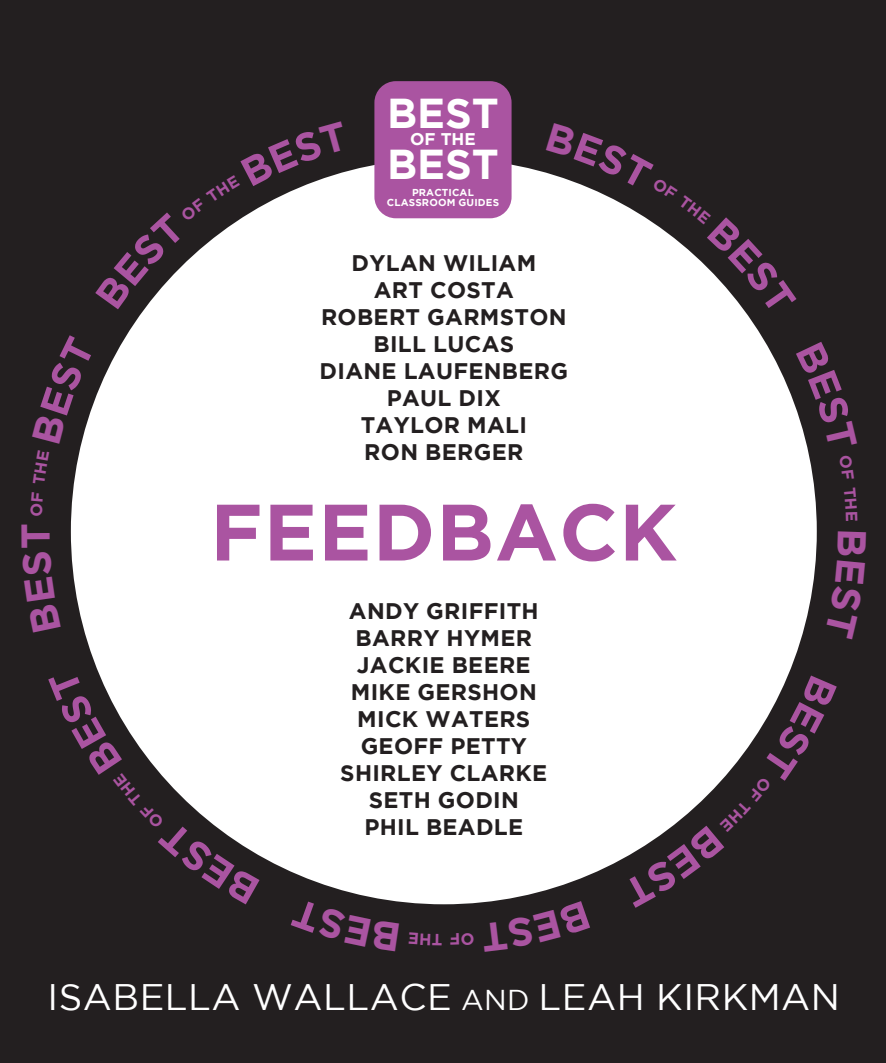
<style>
.page{position:relative;width:886px;height:1063px;background:#231f20}
.page>*{position:absolute;margin:0;border:0;box-sizing:border-box;transform-origin:0 0}
.t1{font:700 79.75px "Gotham";letter-spacing:.015em;color:#aa54a1}
.t2{font:700 41.75px "Gotham";color:#fff}
.t3{font:700 40px "Gotham";color:#aa54a1}
.t4{font:36.75px "Gotham";letter-spacing:.015em;color:#fff}
.t5{font:700 22.5px/27px "Gotham";letter-spacing:.015em;color:#231f20;text-align:center}
.t6{font:700 17px "Gotham";color:#fff}
.t7{font:700 10px/10px "Gotham";letter-spacing:.015em;color:#fff;text-align:center}
.s1{font-size:28.75px}
</style>
<div class="page">
<div style="left:71px;top:159px;width:746px;height:745px;background:#fff;border-radius:50%"></div>
<div style="left:374px;top:81px;width:137px;height:137px;background:#aa54a1;border-radius:21px"></div>
<svg style="left:546px;top:172px;width:202px;height:143px"></svg>
<svg style="left:796px;top:408px;width:18px;height:72px"></svg>
<svg style="left:622px;top:676px;width:166px;height:183px"></svg>
<svg style="left:97px;top:669px;width:162px;height:187px"></svg>
<svg style="left:81px;top:399px;width:14px;height:44px"></svg>
<svg style="left:144px;top:171px;width:204px;height:138px"></svg>
<h2 class="t2" style="left:387px;top:89px;width:113px">BEST</h2>
<p class="t6" style="left:410px;top:129px;width:67px">OF THE</p>
<h2 class="t2" style="left:387px;top:140px;width:113px">BEST</h2>
<p class="t7" style="left:387px;top:187px;width:114px">PRACTICAL<br>CLASSROOM GUIDES</p>
<h3 class="t3" style="left:12px;top:549px;width:28px;rotate:-90deg">T</h3>
<p class="t5" style="left:320px;top:249px;width:250px">DYLAN WILIAM<br>ART COSTA<br>ROBERT GARMSTON<br>BILL LUCAS<br>DIANE LAUFENBERG<br>PAUL DIX<br>TAYLOR MALI<br>RON BERGER</p>
<h1 class="t1" style="left:210px;top:486px;width:469px">FEEDBACK</h1>
<p class="t5" style="left:340px;top:597px;width:209px">ANDY GRIFFITH<br>BARRY HYMER<br>JACKIE BEERE<br>MIKE GERSHON<br>MICK WATERS<br>GEOFF PETTY<br>SHIRLEY CLARKE<br>SETH GODIN<br>PHIL BEADLE</p>
<h3 class="t4" style="left:48px;top:976px;width:794px">ISABELLA WALLACE <span class="s1">AND</span> LEAH KIRKMAN</h3>
</div>
